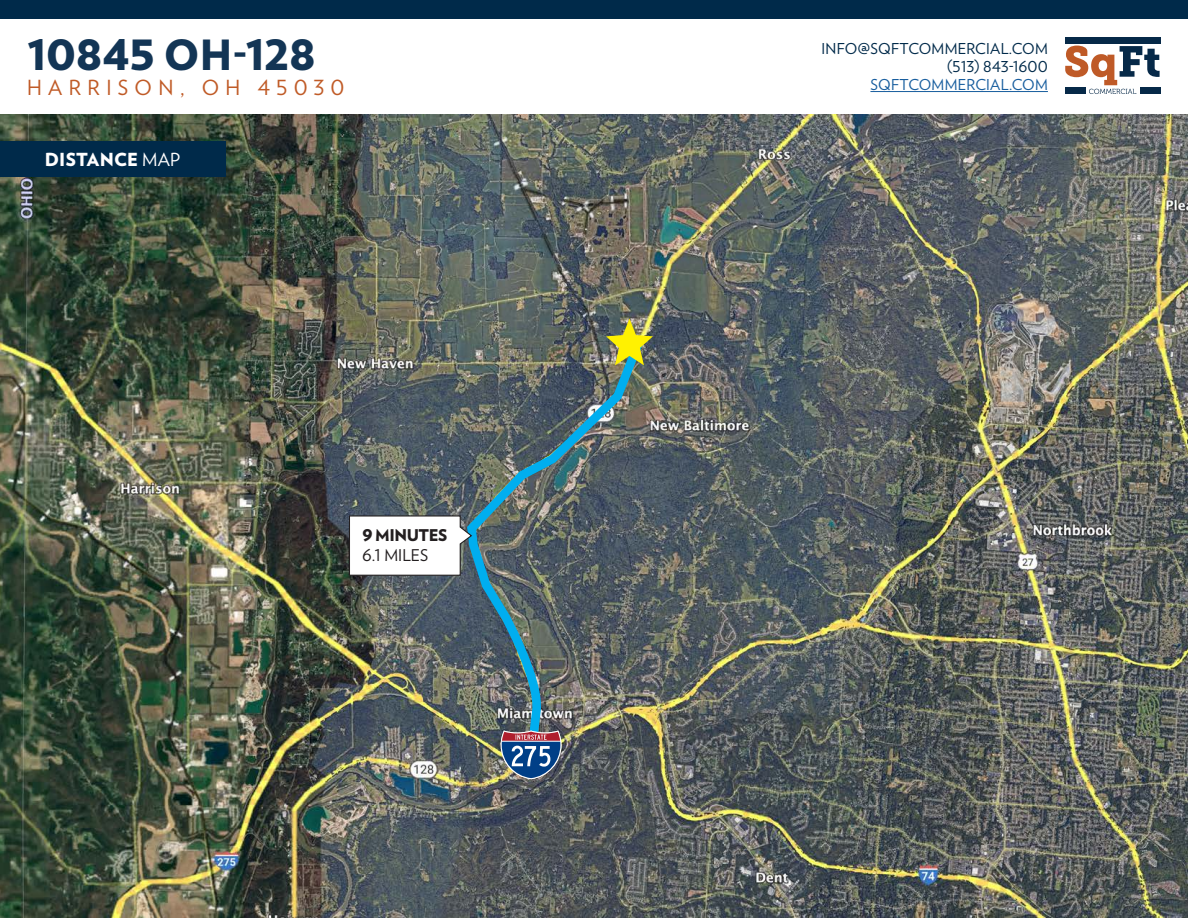
<style>
.page{position:relative;width:1188px;height:918px;background:#fff}
.page>*{position:absolute;margin:0;border:0;box-sizing:border-box;transform-origin:0 0}
.t1{font:900 41.55px "Verlag";letter-spacing:-.005em;color:#133555}
.t2{font:20.85px "Verlag";letter-spacing:.305em;color:#c05b27}
.t3{font:900 18px "Verlag";letter-spacing:.01em;color:#fff}
.SqFt_Table_Body_1{font:900 16.2px "Verlag";letter-spacing:-.03em;color:#231f20}
.SqFt_Table_Body_1-2{font:16.2px "Verlag";color:#231f20}
.t4{font:15px/18px "Verlag";letter-spacing:.01em;color:#002a4a;text-align:right}
.t5{font:15px "Verlag";letter-spacing:.01em;color:#175d9e}
.s1{font-weight:400}
</style>
<div class="page">
<div style="left:0;top:0;width:1188px;height:18px;background:#002a4a"></div>
<div style="left:1141px;top:87px;width:20px;height:7px;background:#062948"></div>
<div style="left:1065px;top:37px;width:96px;height:6px;background:#062948"></div>
<svg style="left:1065px;top:46px;width:95px;height:48px"></svg>
<hr style="left:870px;top:91px;width:178px;height:1px;background:#175d9e">
<img style="left:0;top:114px;width:1188px;height:804px">
<div style="left:0;top:141px;width:226px;height:36px;background:#002a4a"></div>
<hr style="left:1187px;top:141px;width:1px;height:36px;background:#002a4a">
<img style="left:463px;top:331px;width:187px;height:433px">
<img style="left:606px;top:318px;width:47px;height:47px">
<svg style="left:348px;top:515px;width:125px;height:61px"></svg>
<svg style="left:501px;top:731px;width:60px;height:48px;background:#636e90"></svg>
<h1 class="t1" style="left:27px;top:20px;width:290px">10845 OH-128</h1>
<h2 class="t2" style="left:27px;top:71px;width:319px">HARRISON, OH 45030</h2>
<p class="t3" style="left:45px;top:145px;width:137px">DISTANCE <span class="s1">MAP</span></p>
<p class="SqFt_Table_Body_1" style="left:362px;top:522px;width:87px">9 MINUTES</p>
<p class="SqFt_Table_Body_1-2" style="left:362px;top:543px;width:68px">6.1 MILES</p>
<p class="t4" style="left:821px;top:39px;width:228px">INFO@SQFTCOMMERCIAL.COM (513) 843-1600</p>
<p class="t5" style="left:870px;top:73px;width:179px">SQFTCOMMERCIAL.COM</p>
</div>
